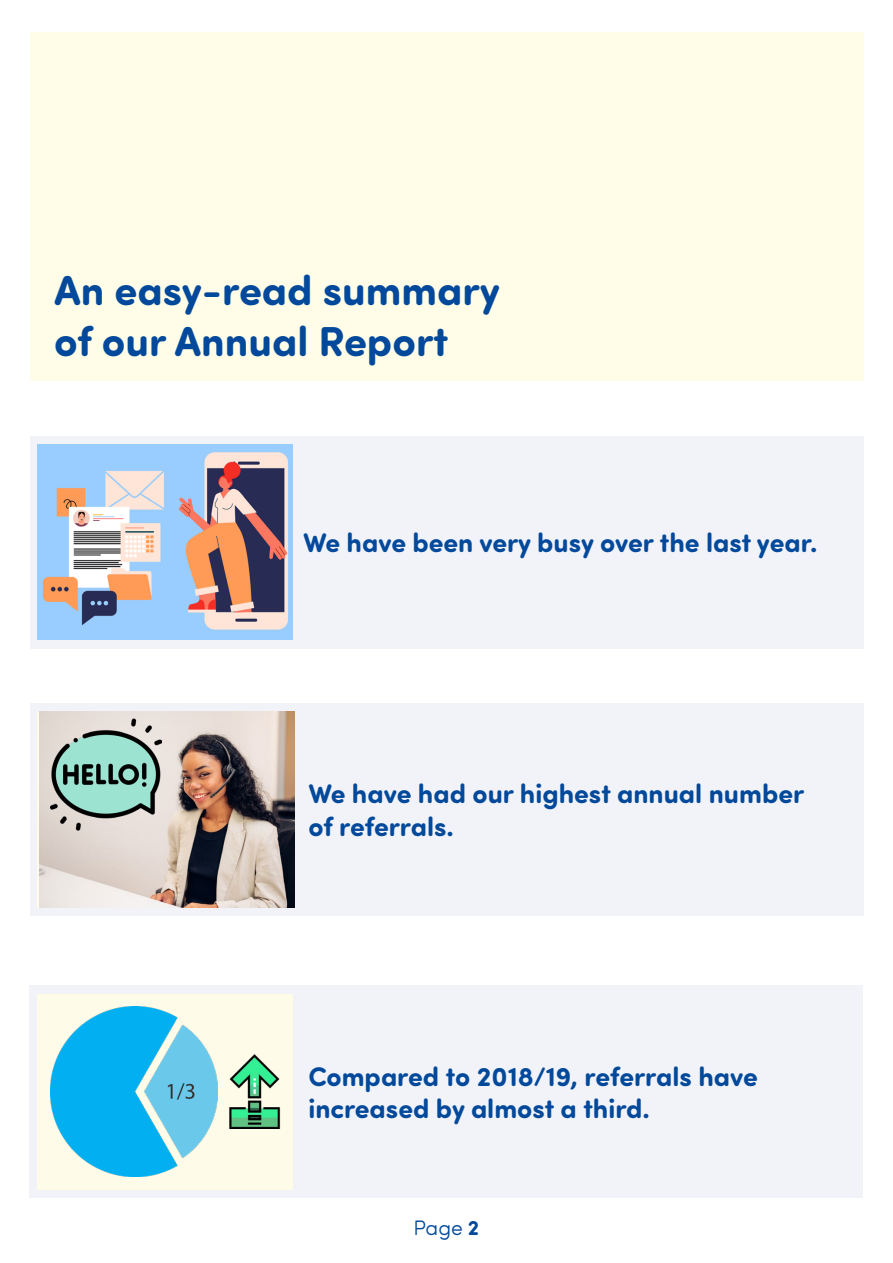
<style>
.page{position:relative;width:893px;height:1263px;background:#fff}
.page>*{position:absolute;margin:0;border:0;box-sizing:border-box;transform-origin:0 0}
.t1{font:700 42px/50.4px "Sofia Pro Soft";color:#02499b}
.t2{font:700 27px/32.4px "Sofia Pro Soft";color:#02499b}
.t3{font:300 21px "Sofia Pro Soft";color:#02499b}
.s1{font-weight:700}
</style>
<div class="page">
<div style="left:30px;top:436px;width:833px;height:212px;background:#f2f3f8"></div>
<div style="left:29px;top:985px;width:833px;height:213px;background:#f2f3f8"></div>
<img style="left:38px;top:444px;width:255px;height:196px">
<div style="left:30px;top:32px;width:833px;height:349px;background:#fffde7"></div>
<div style="left:30px;top:703px;width:833px;height:213px;background:#f2f3f8"></div>
<div style="left:38px;top:994px;width:255px;height:195px;background:#fefce8"></div>
<img style="left:39px;top:711px;width:256px;height:196px">
<img style="left:50px;top:719px;width:112px;height:111px">
<img style="left:50px;top:1007px;width:168px;height:169px">
<img style="left:229px;top:1055px;width:52px;height:73px">
<h1 class="t1" style="left:54px;top:263px;width:447px">An easy-read summary of our Annual Report</h1>
<p class="t2" style="left:303px;top:525px;width:516px">We have been very busy over the last year.</p>
<p class="t2" style="left:308px;top:776px;width:497px">We have had our highest annual number of referrals.</p>
<p class="t2" style="left:308px;top:1058px;width:451px">Compared to 2018/19, referrals have increased by almost a third.</p>
<p class="t3" style="left:414px;top:1214px;width:67px">Page <span class="s1">2</span></p>
</div>
